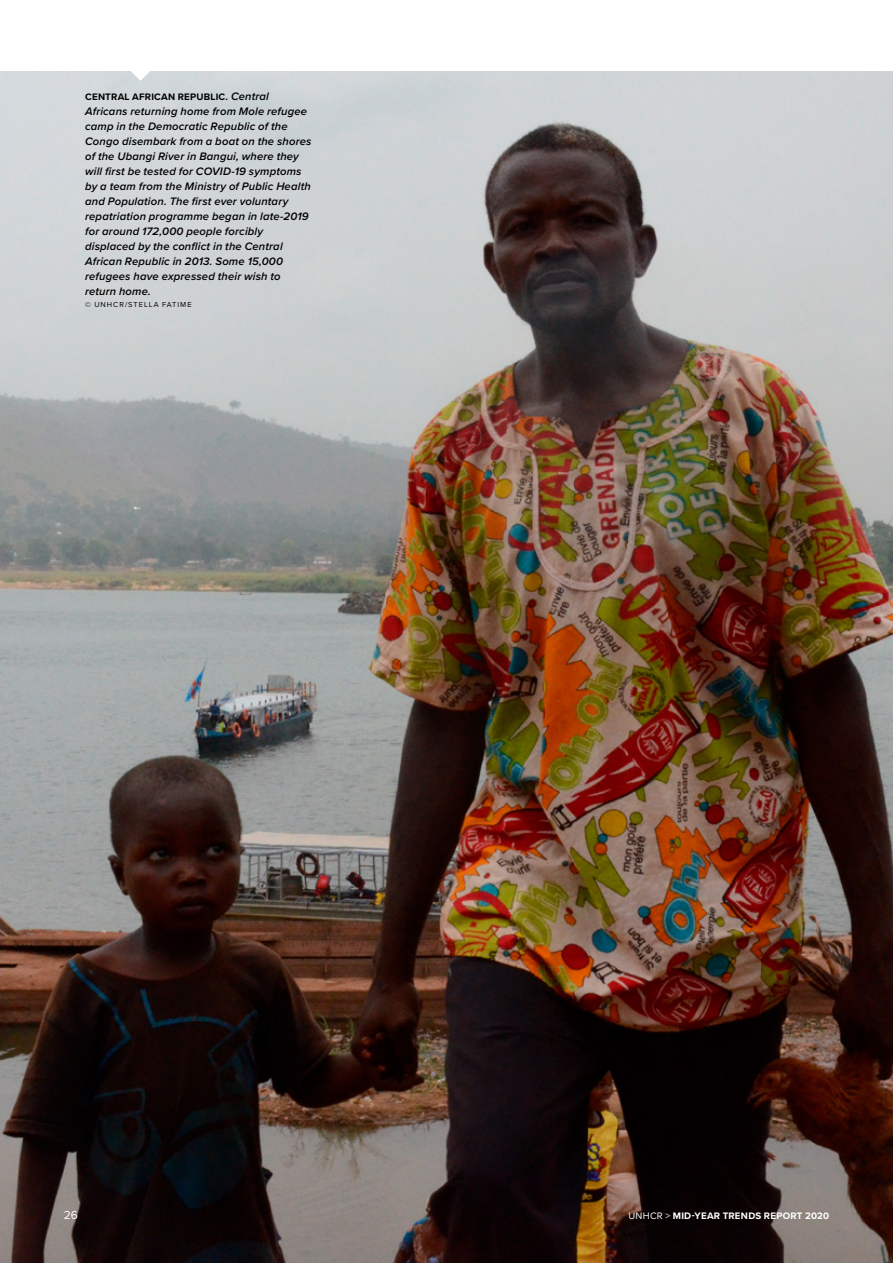
<style>
.page{position:relative;width:893px;height:1263px;background:#fff}
.page>*{position:absolute;margin:0;border:0;box-sizing:border-box;transform-origin:0 0}
.t1{font:12px "Proxima Nova";color:#fff}
.t2{font:italic 600 11.25px/15px "Proxima Nova";letter-spacing:.015em;color:#000}
.t3{font:700 9.75px "Proxima Nova";letter-spacing:.025em;color:#000}
.t4{font:700 9.75px "Proxima Nova";letter-spacing:.025em;color:#fff}
.t5{font:7.5px "Proxima Nova";letter-spacing:.13em;color:#000}
.s1{font-weight:600;font-style:italic;font-size:11.25px}
.s2{font-weight:400}
</style>
<div class="page">
<img style="left:0;top:71px;width:893px;height:1192px">
<svg style="left:127px;top:71px;width:27px;height:10px"></svg>
<p class="t3" style="left:85px;top:89px;width:185px">CENTRAL AFRICAN REPUBLIC. <span class="s1">Central</span></p>
<p class="t2" style="left:85px;top:103px;width:228px">Africans returning home from Mole refugee camp in the Democratic Republic of the Congo disembark from a boat on the shores of the Ubangi River in Bangui, where they will first be tested for COVID-19 symptoms by a team from the Ministry of Public Health and Population. The first ever voluntary repatriation programme began in late-2019 for around 172,000 people forcibly displaced by the conflict in the Central African Republic in 2013. Some 15,000 refugees have expressed their wish to return home.</p>
<p class="t5" style="left:85px;top:299px;width:108px">© UNHCR/STELLA FATIME</p>
<p class="t1" style="left:64px;top:1206px;width:16px">26</p>
<p class="t4" style="left:628px;top:1208px;width:202px"><span class="s2">UNHCR &gt;</span> MID-YEAR TRENDS REPORT 2020</p>
</div>
